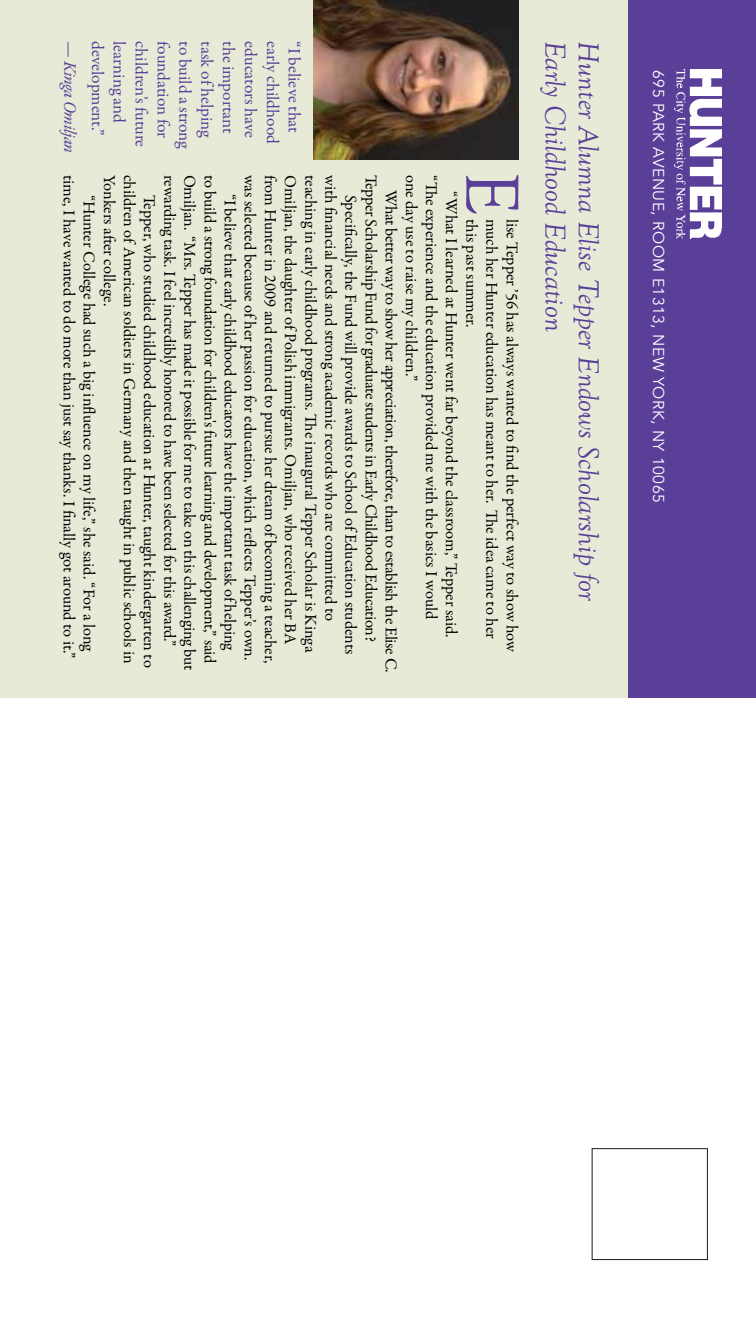
<style>
.page{position:relative;width:756px;height:1323px;background:#fff}
.page>*{position:absolute;margin:0;border:0;box-sizing:border-box;transform-origin:0 0}
.t1{font:73.85px "Goudy Std";color:#5a3f99}
.t2{font:italic 29.75px "Goudy Old Style T";color:#5a3f99}
.t3{font:17.5px "Garamond Premr Pro";letter-spacing:-.005em;color:#5a3f99}
.t4{font:italic 17.5px "Garamond Premr Pro";letter-spacing:-.03em;color:#5a3f99}
.t5{font:16.62px "Garamond Premr Pro";letter-spacing:-.005em;color:#000}
.t6{font:16.62px "Garamond Premr Pro";letter-spacing:-.025em;color:#000}
.t7{font:15.75px "Avenir";letter-spacing:.03em;color:#fff}
</style>
<div class="page">
<div style="left:620px;top:0;width:136px;height:697px;background:#5a3f99"></div>
<img style="left:674px;top:70px;width:47px;height:169px">
<div style="left:592px;top:1148px;width:116px;height:112px;border:1px solid #1a1a1a"></div>
<div style="left:0;top:0;width:627px;height:697px;background:#e6ead6"></div>
<img style="left:313px;top:0;width:206px;height:159px">
<p class="t4" style="left:81px;top:41px;width:113px;rotate:90deg">— Kinga Omiljan</p>
<p class="t3" style="left:108px;top:41px;width:96px;rotate:90deg">development.”</p>
<p class="t3" style="left:130px;top:41px;width:83px;rotate:90deg">learning and</p>
<p class="t3" style="left:152px;top:41px;width:108px;rotate:90deg">children’s future</p>
<p class="t3" style="left:174px;top:41px;width:98px;rotate:90deg">foundation for</p>
<p class="t3" style="left:196px;top:41px;width:109px;rotate:90deg">to build a strong</p>
<p class="t3" style="left:218px;top:41px;width:98px;rotate:90deg">task of helping</p>
<p class="t3" style="left:239px;top:41px;width:94px;rotate:90deg">the important</p>
<p class="t3" style="left:261px;top:41px;width:98px;rotate:90deg">educators have</p>
<p class="t3" style="left:283px;top:41px;width:104px;rotate:90deg">early childhood</p>
<p class="t3" style="left:305px;top:41px;width:93px;rotate:90deg">“I believe that</p>
<h2 class="t2" style="left:571px;top:41px;width:292px;rotate:90deg">Early Childhood Education</h2>
<h2 class="t2" style="left:605px;top:41px;width:562px;rotate:90deg">Hunter Alumna Elise Tepper Endows Scholarship for</h2>
<p class="t5" style="left:260px;top:175px;width:487px;rotate:90deg">was selected because of her passion for education, which reflects Tepper’s own.</p>
<p class="t5" style="left:280px;top:175px;width:490px;rotate:90deg">from Hunter in 2009 and returned to pursue her dream of becoming a teacher,</p>
<p class="t5" style="left:301px;top:175px;width:471px;rotate:90deg">Omiljan, the daughter of Polish immigrants. Omiljan, who received her BA</p>
<p class="t5" style="left:321px;top:175px;width:479px;rotate:90deg">teaching in early childhood programs. The inaugural Tepper Scholar is Kinga</p>
<p class="t5" style="left:341px;top:175px;width:448px;rotate:90deg">with financial needs and strong academic records who are committed to</p>
<h1 class="t1" style="left:538px;top:173px;width:43px;rotate:90deg">E</h1>
<p class="t5" style="left:482px;top:219px;width:110px;rotate:90deg">this past summer.</p>
<p class="t5" style="left:502px;top:219px;width:421px;rotate:90deg">much her Hunter education has meant to her. The idea came to her</p>
<p class="t5" style="left:522px;top:219px;width:435px;rotate:90deg">lise Tepper ’56 has always wanted to find the perfect way to show how</p>
<p class="t5" style="left:119px;top:175px;width:133px;rotate:90deg">Yonkers after college.</p>
<p class="t5" style="left:139px;top:175px;width:490px;rotate:90deg">children of American soldiers in Germany and then taught in public schools in</p>
<p class="t6" style="left:381px;top:175px;width:468px;rotate:90deg">Tepper Scholarship Fund for graduate students in Early Childhood Education?</p>
<p class="t5" style="left:421px;top:175px;width:208px;rotate:90deg">one day use to raise my children.”</p>
<p class="t5" style="left:441px;top:175px;width:446px;rotate:90deg">“The experience and the education provided me with the basics I would</p>
<p class="t5" style="left:79px;top:175px;width:485px;rotate:90deg">time, I have wanted to do more than just say thanks. I finally got around to it.”</p>
<p class="t5" style="left:180px;top:175px;width:473px;rotate:90deg">rewarding task. I feel incredibly honored to have been selected for this award.”</p>
<p class="t5" style="left:200px;top:175px;width:497px;rotate:90deg">Omiljan. “Mrs. Tepper has made it possible for me to take on this challenging but</p>
<p class="t5" style="left:220px;top:175px;width:490px;rotate:90deg">to build a strong foundation for children's future learning and development,” said</p>
<p class="t6" style="left:401px;top:190px;width:484px;rotate:90deg">What better way to show her appreciation, therefore, than to establish the Elise C.</p>
<p class="t5" style="left:462px;top:191px;width:448px;rotate:90deg">“What I learned at Hunter went far beyond the classroom,” Tepper said.</p>
<p class="t5" style="left:240px;top:194px;width:459px;rotate:90deg">“I believe that early childhood educators have the important task of helping</p>
<p class="t5" style="left:160px;top:195px;width:474px;rotate:90deg">Tepper, who studied childhood education at Hunter, taught kindergarten to</p>
<p class="t5" style="left:361px;top:195px;width:461px;rotate:90deg">Specifically, the Fund will provide awards to School of Education students</p>
<p class="t5" style="left:99px;top:195px;width:459px;rotate:90deg">“Hunter College had such a big influence on my life,” she said. “For a long</p>
<p class="t7" style="left:668px;top:70px;width:434px;rotate:90deg">695 PARK AVENUE, ROOM E1313, NEW YORK, NY 10065</p>
</div>
